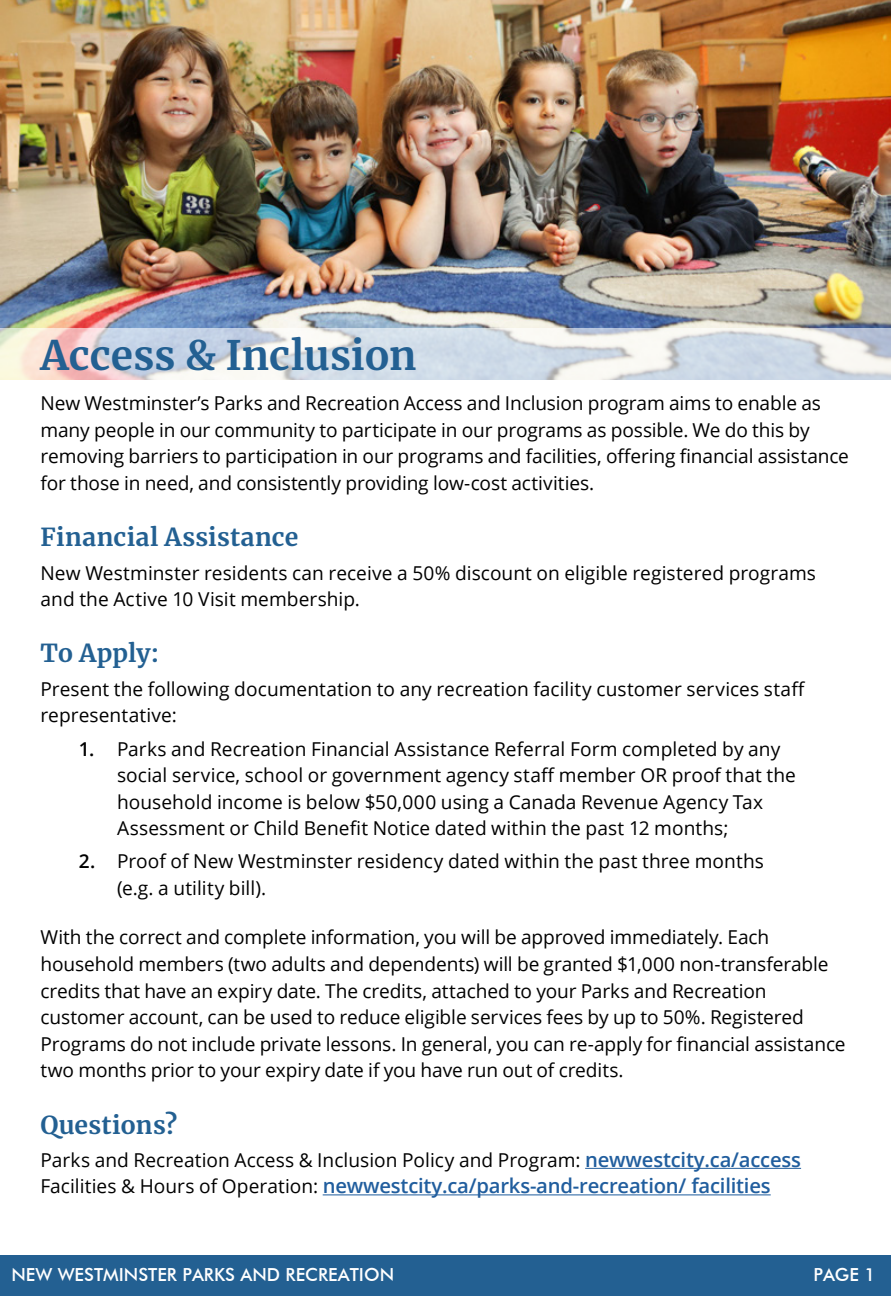
<style>
.page{position:relative;width:891px;height:1296px;background:#fff}
.page>*{position:absolute;margin:0;border:0;box-sizing:border-box;transform-origin:0 0}
.t1{font:700 40.5px "Merriweather";color:#236092}
.t2{font:700 24.75px "Merriweather";letter-spacing:.005em;color:#236092}
.t3{font:600 20.25px "Open Sans";letter-spacing:-.01em;color:#215e9e}
.t4{font:19.12px/26.6px "Open Sans";color:#000}
.t5{font:500 18px "Futura BT";color:#fff}
.s1{font-weight:600}
.s2{font-weight:600;font-size:20.25px;color:#215e9e}
.s3{font-weight:400;font-size:19.12px;color:#000}
</style>
<div class="page">
<img style="left:0;top:327px;width:891px;height:52px">
<img style="left:0;top:0;width:891px;height:327px">
<div style="left:0;top:1256px;width:891px;height:40px;background:#236092"></div>
<hr style="left:585px;top:1168px;width:216px;height:1px;background:#215e9e">
<hr style="left:323px;top:1194px;width:448px;height:1px;background:#215e9e">
<h1 class="t1" style="left:40px;top:328px;width:378px">Access &amp; Inclusion</h1>
<p class="t4" style="left:40px;top:390px;width:810px">New Westminster’s Parks and Recreation Access and Inclusion program aims to enable as many people in our community to participate in our programs as possible. We do this by removing barriers to participation in our programs and facilities, offering financial assistance for those in need, and consistently providing low-cost activities.</p>
<p class="t2" style="left:40px;top:520px;width:260px">Financial Assistance</p>
<p class="t4" style="left:40px;top:559px;width:777px">New Westminster residents can receive a 50% discount on eligible registered programs and the Active 10 Visit membership.</p>
<p class="t2" style="left:40px;top:636px;width:120px">To Apply:</p>
<p class="t4" style="left:40px;top:675px;width:766px">Present the following documentation to any recreation facility customer services staff representative:</p>
<p class="t4" style="left:117px;top:735px;width:680px;text-indent:-38px"><span class="s1">1.</span> Parks and Recreation Financial Assistance Referral Form completed by any social service, school or government agency staff member OR proof that the household income is below $50,000 using a Canada Revenue Agency Tax Assessment or Child Benefit Notice dated within the past 12 months;</p>
<p class="t4" style="left:117px;top:848px;width:648px;text-indent:-38px"><span class="s1">2.</span> Proof of New Westminster residency dated within the past three months (e.g. a utility bill).</p>
<p class="t4" style="left:40px;top:924px;width:807px">With the correct and complete information, you will be approved immediately. Each household members (two adults and dependents) will be granted $1,000 non-transferable credits that have an expiry date. The credits, attached to your Parks and Recreation customer account, can be used to reduce eligible services fees by up to 50%. Registered Programs do not include private lessons. In general, you can re-apply for financial assistance two months prior to your expiry date if you have run out of credits.</p>
<p class="t2" style="left:40px;top:1107px;width:138px">Questions?</p>
<p class="t4" style="left:40px;top:1146px;width:762px">Parks and Recreation Access &amp; Inclusion Policy and Program: <span class="s2">newwestcity.ca/access</span></p>
<p class="t3" style="left:41px;top:1172px;width:732px"><span class="s3">Facilities &amp; Hours of Operation:</span> newwestcity.ca/parks-and-recreation/ facilities</p>
<p class="t5" style="left:11px;top:1263px;width:384px">NEW WESTMINSTER PARKS AND RECREATION</p>
<p class="t5" style="left:813px;top:1263px;width:63px">PAGE 1</p>
</div>
